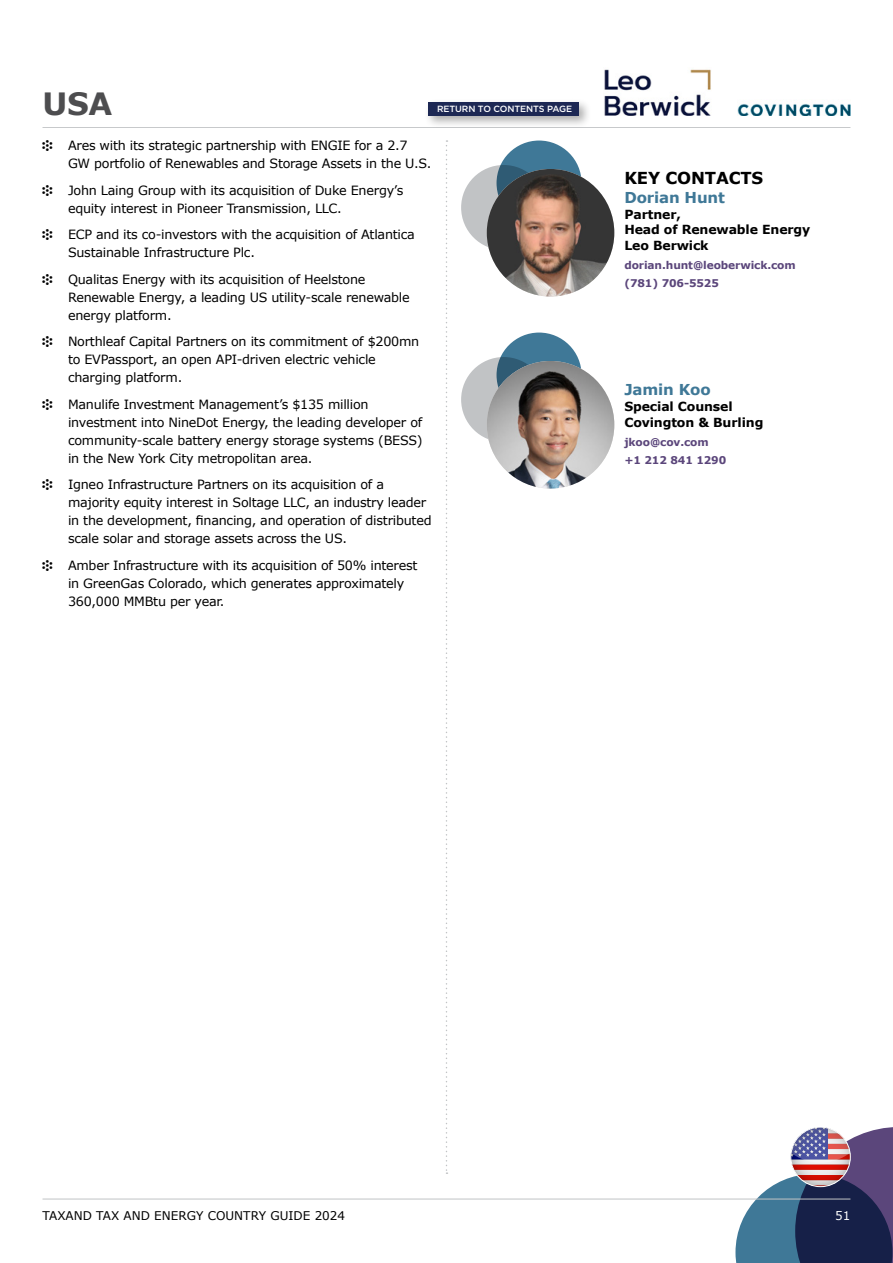
<style>
.page{position:relative;width:893px;height:1263px;background:#fff}
.page>*{position:absolute;margin:0;border:0;box-sizing:border-box;transform-origin:0 0}
.t1{font:700 30.75px "Verdana";color:#4d4d4f}
.Contact_Subheading{font:700 16.5px "Verdana";letter-spacing:-.01em;color:#000}
.Contact_Name{font:700 15px "Verdana";letter-spacing:-.01em;color:#3f7897}
.t2{font:12.75px/18px "Verdana";letter-spacing:-.02em;color:#000}
.Contact_Company{font:700 12.6px/15px "Verdana";letter-spacing:-.01em;color:#000}
.t3{font:12px "Verdana";color:#000}
.t4{font:12px "Verdana";color:#fff}
.Contact_Details{font:700 10.65px "Verdana";letter-spacing:-.01em;color:#5b467b}
.t5{font:500 9px "Gotham";letter-spacing:-.01em;color:#fff}
.s1{font-family:"Taxand Marque"}
</style>
<div class="page">
<hr style="left:43px;top:127px;width:807px;height:1px;background:#c1c3c5">
<hr style="left:43px;top:1199px;width:807px;height:1px;background:#c1c3c5">
<div style="left:461px;top:165px;width:85px;height:85px;background:#c1c3c5;border-radius:50%"></div>
<svg style="left:497px;top:141px;width:85px;height:85px;background:#3c728f"></svg>
<img style="left:487px;top:169px;width:127px;height:128px;border-radius:64px">
<div style="left:461px;top:357px;width:85px;height:85px;background:#c1c3c5;border-radius:50%"></div>
<svg style="left:497px;top:333px;width:85px;height:85px;background:#3d7290"></svg>
<img style="left:487px;top:361px;width:127px;height:128px;border-radius:64px">
<svg style="left:446px;top:140px;width:1px;height:1034px"></svg>
<svg style="left:735px;top:1127px;width:158px;height:136px"></svg>
<div style="left:791px;top:1127px;width:59px;height:60px;border:1px solid #fff;border-radius:50%"></div>
<img style="left:737px;top:104px;width:113px;height:12px">
<img style="left:604px;top:69px;width:107px;height:47px">
<div style="left:423px;top:97px;width:168px;height:31px;background:#000;opacity:.33"></div>
<div style="left:428px;top:102px;width:151px;height:14px;background:#1d2854"></div>
<h1 class="t1" style="left:43px;top:84px;width:71px">USA</h1>
<p class="t2" style="left:68px;top:136px;width:365px;text-indent:-26px"><span class="s1">•</span> Ares with its strategic partnership with ENGIE for a 2.7<br>GW portfolio of Renewables and Storage Assets in the U.S.</p>
<p class="t2" style="left:68px;top:181px;width:337px;text-indent:-26px"><span class="s1">•</span> John Laing Group with its acquisition of Duke Energy’s equity interest in Pioneer Transmission, LLC.</p>
<p class="t2" style="left:68px;top:225px;width:348px;text-indent:-26px"><span class="s1">•</span> ECP and its co-investors with the acquisition of Atlantica<br>Sustainable Infrastructure Plc.</p>
<p class="t2" style="left:68px;top:270px;width:343px;text-indent:-26px"><span class="s1">•</span> Qualitas Energy with its acquisition of Heelstone<br>Renewable Energy, a leading US utility-scale renewable energy platform.</p>
<p class="t2" style="left:68px;top:332px;width:353px;text-indent:-26px"><span class="s1">•</span> Northleaf Capital Partners on its commitment of $200mn to EVPassport, an open API-driven electric vehicle charging platform.</p>
<p class="t2" style="left:68px;top:395px;width:356px;text-indent:-26px"><span class="s1">•</span> Manulife Investment Management’s $135 million investment into NineDot Energy, the leading developer of community-scale battery energy storage systems (BESS) in the New York City metropolitan area.</p>
<p class="t2" style="left:68px;top:475px;width:365px;text-indent:-26px"><span class="s1">•</span> Igneo Infrastructure Partners on its acquisition of a majority equity interest in Soltage LLC, an industry leader in the development, financing, and operation of distributed scale solar and storage assets across the US.</p>
<p class="t2" style="left:68px;top:556px;width:351px;text-indent:-26px"><span class="s1">•</span> Amber Infrastructure with its acquisition of 50% interest in GreenGas Colorado, which generates approximately<br>360,000 MMBtu per year.</p>
<p class="t5" style="left:437px;top:103px;width:136px">RETURN TO CONTENTS PAGE</p>
<p class="Contact_Subheading" style="left:624px;top:167px;width:140px">KEY CONTACTS</p>
<p class="Contact_Name" style="left:624px;top:188px;width:102px">Dorian Hunt</p>
<p class="Contact_Company" style="left:624px;top:207px;width:188px">Partner,<br>Head of Renewable Energy</p>
<p class="Contact_Company" style="left:624px;top:238px;width:86px">Leo Berwick</p>
<p class="Contact_Details" style="left:624px;top:259px;width:173px">dorian.hunt@leoberwick.com</p>
<p class="Contact_Details" style="left:624px;top:277px;width:96px">(781) 706-5525</p>
<p class="Contact_Name" style="left:624px;top:380px;width:88px">Jamin Koo</p>
<p class="Contact_Company" style="left:624px;top:399px;width:110px">Special Counsel</p>
<p class="Contact_Company" style="left:624px;top:415px;width:141px">Covington &amp; Burling</p>
<p class="Contact_Details" style="left:624px;top:436px;width:86px">jkoo@cov.com</p>
<p class="Contact_Details" style="left:624px;top:454px;width:103px">+1 212 841 1290</p>
<p class="t3" style="left:43px;top:1208px;width:304px">TAXAND TAX AND ENERGY COUNTRY GUIDE 2024</p>
<p class="t4" style="left:835px;top:1208px;width:17px">51</p>
</div>
